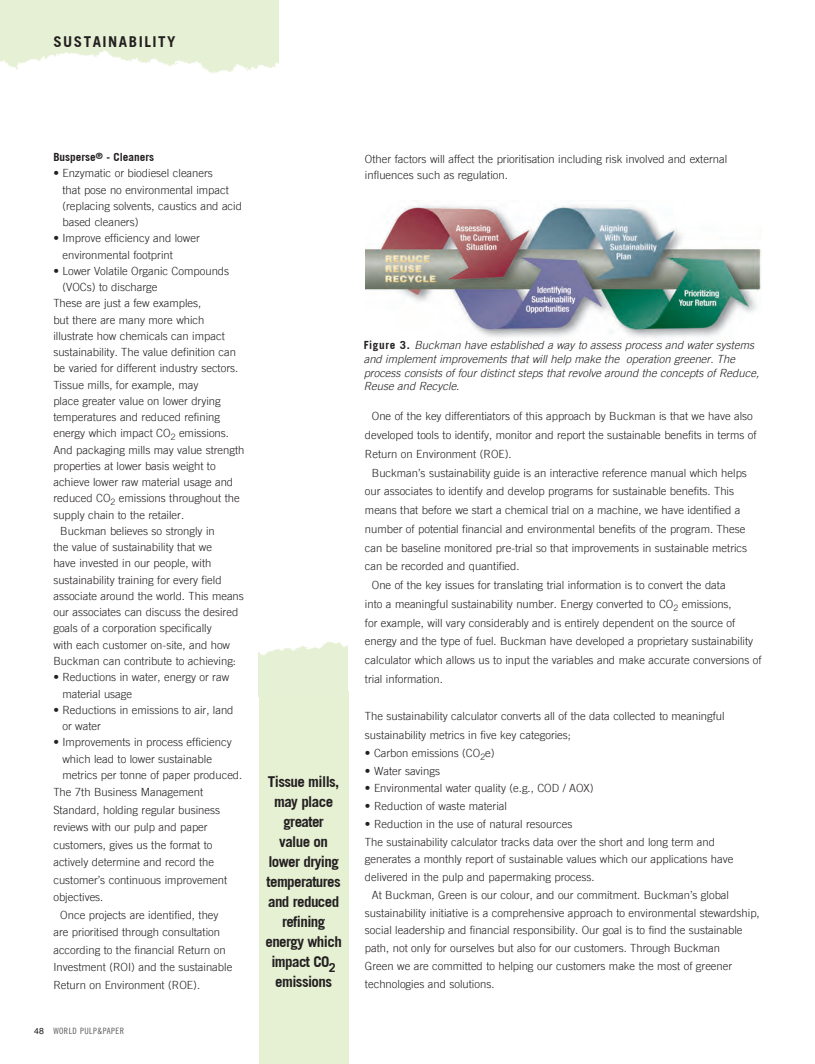
<style>
.page{position:relative;width:815px;height:1064px;background:#fff}
.page>*{position:absolute;margin:0;border:0;box-sizing:border-box;transform-origin:0 0}
.t1{font:700 15px/20px "Trade Gothic";letter-spacing:-.04em;color:#231f20;text-align:center}
.t2{font:700 15px "Trade Gothic";letter-spacing:.1em;color:#231f20}
.t3{font:300 11.25px/16.2px "Trade Gothic LT";color:#231f20}
.t4{font:italic 300 11.25px/13.8px "Trade Gothic LT";color:#231f20}
.t5{font:700 11.25px "Trade Gothic";color:#231f20}
.t6{font:8.75px "Trade Gothic LT Cond Eighteen";letter-spacing:.05em;color:#57585a}
.t7{font:8.75px "Helvetica";color:#231f20}
.s1{font-family:"Trade Gothic";font-weight:700;font-style:normal}
</style>
<div class="page">
<div style="left:259px;top:691px;width:89px;height:97px;background:#e6f1d4"></div>
<img style="left:0;top:0;width:278px;height:74px">
<img style="left:365px;top:205px;width:395px;height:133px">
<img style="left:259px;top:641px;width:88px;height:50px">
<div style="left:259px;top:771px;width:89px;height:293px;background:#e6f1d4"></div>
<p class="t2" style="left:53px;top:33px;width:124px">SUSTAINABILITY</p>
<p class="t5" style="left:53px;top:150px;width:102px">Busperse<sup>®</sup> - Cleaners</p>
<p class="t3" style="left:62px;top:165px;width:181px;text-indent:-9px">• Enzymatic or biodiesel cleaners<br>that pose no environmental impact (replacing solvents, caustics and acid based cleaners)</p>
<p class="t3" style="left:62px;top:230px;width:139px;text-indent:-9px">• Improve efficiency and lower environmental footprint</p>
<p class="t3" style="left:62px;top:263px;width:168px;text-indent:-9px">• Lower Volatile Organic Compounds (VOCs) to discharge</p>
<p class="t3" style="left:53px;top:295px;width:186px">These are just a few examples,<br>but there are many more which illustrate how chemicals can impact sustainability. The value definition can be varied for different industry sectors.</p>
<p class="t3" style="left:53px;top:376px;width:192px">Tissue mills, for example, may<br>place greater value on lower drying temperatures and reduced refining energy which impact CO<sub>2</sub> emissions.<br>And packaging mills may value strength properties at lower basis weight to achieve lower raw material usage and reduced CO<sub>2</sub> emissions throughout the supply chain to the retailer.</p>
<p class="t3" style="left:53px;top:523px;width:192px;text-indent:7px">Buckman believes so strongly in<br>the value of sustainability that we<br>have invested in our people, with sustainability training for every field associate around the world. This means our associates can discuss the desired goals of a corporation specifically<br>with each customer on-site, and how Buckman can contribute to achieving:</p>
<p class="t3" style="left:62px;top:669px;width:168px;text-indent:-9px">• Reductions in water, energy or raw material usage</p>
<p class="t3" style="left:62px;top:701px;width:172px;text-indent:-9px">• Reductions in emissions to air, land or water</p>
<p class="t3" style="left:62px;top:734px;width:181px;text-indent:-9px">• Improvements in process efficiency which lead to lower sustainable metrics per tonne of paper produced.</p>
<p class="t3" style="left:53px;top:783px;width:175px;line-height:17.5px">The 7th Business Management<br>Standard, holding regular business reviews with our pulp and paper customers, gives us the format to actively determine and record the customer’s continuous improvement objectives.</p>
<p class="t3" style="left:53px;top:906px;width:180px;line-height:17.5px;text-indent:7px">Once projects are identified, they are prioritised through consultation according to the financial Return on Investment (ROI) and the sustainable Return on Environment (ROE).</p>
<p class="t7" style="left:34px;top:1024px;width:11px">48</p>
<p class="t6" style="left:53px;top:1026px;width:72px">WORLD PULP&amp;PAPER</p>
<p class="t1" style="left:265px;top:772px;width:78px">Tissue mills, may place greater<br>value on lower drying temperatures and reduced refining energy which impact CO<sub>2 </sub>emissions</p>
<p class="t3" style="left:365px;top:151px;width:363px">Other factors will affect the prioritisation including risk involved and external influences such as regulation.</p>
<p class="t4" style="left:363px;top:338px;width:397px"><span class="s1">Figure 3.</span> Buckman have established a way to assess process and water systems and implement improvements that will help make the operation greener. The process consists of four distinct steps that revolve around the concepts of Reduce, Reuse and Recycle.</p>
<p class="t3" style="left:365px;top:407px;width:393px;line-height:18.8px;text-indent:7px">One of the key differentiators of this approach by Buckman is that we have also developed tools to identify, monitor and report the sustainable benefits in terms of<br>Return on Environment (ROE).</p>
<p class="t3" style="left:365px;top:463px;width:383px;line-height:18.8px;text-indent:7px">Buckman’s sustainability guide is an interactive reference manual which helps our associates to identify and develop programs for sustainable benefits. This means that before we start a chemical trial on a machine, we have identified a number of potential financial and environmental benefits of the program. These can be baseline monitored pre-trial so that improvements in sustainable metrics can be recorded and quantified.</p>
<p class="t3" style="left:365px;top:576px;width:398px;line-height:18.8px;text-indent:7px">One of the key issues for translating trial information is to convert the data<br>into a meaningful sustainability number. Energy converted to CO<sub>2</sub> emissions,<br>for example, will vary considerably and is entirely dependent on the source of energy and the type of fuel. Buckman have developed a proprietary sustainability calculator which allows us to input the variables and make accurate conversions of trial information.</p>
<p class="t3" style="left:365px;top:707px;width:361px;line-height:18.8px">The sustainability calculator converts all of the data collected to meaningful sustainability metrics in five key categories;</p>
<p class="t3" style="left:365px;top:745px;width:131px">• Carbon emissions (CO<sub>2</sub>e)</p>
<p class="t3" style="left:365px;top:762px;width:76px">• Water savings</p>
<p class="t3" style="left:365px;top:780px;width:230px">• Environmental water quality (e.g., COD / AOX)</p>
<p class="t3" style="left:365px;top:798px;width:143px">• Reduction of waste material</p>
<p class="t3" style="left:365px;top:816px;width:209px">• Reduction in the use of natural resources</p>
<p class="t3" style="left:365px;top:833px;width:370px;line-height:17.8px">The sustainability calculator tracks data over the short and long term and generates a monthly report of sustainable values which our applications have delivered in the pulp and papermaking process.</p>
<p class="t3" style="left:365px;top:886px;width:396px;line-height:17.8px;text-indent:7px">At Buckman, Green is our colour, and our commitment. Buckman’s global sustainability initiative is a comprehensive approach to environmental stewardship, social leadership and financial responsibility. Our goal is to find the sustainable path, not only for ourselves but also for our customers. Through Buckman<br>Green we are committed to helping our customers make the most of greener technologies and solutions.</p>
</div>
